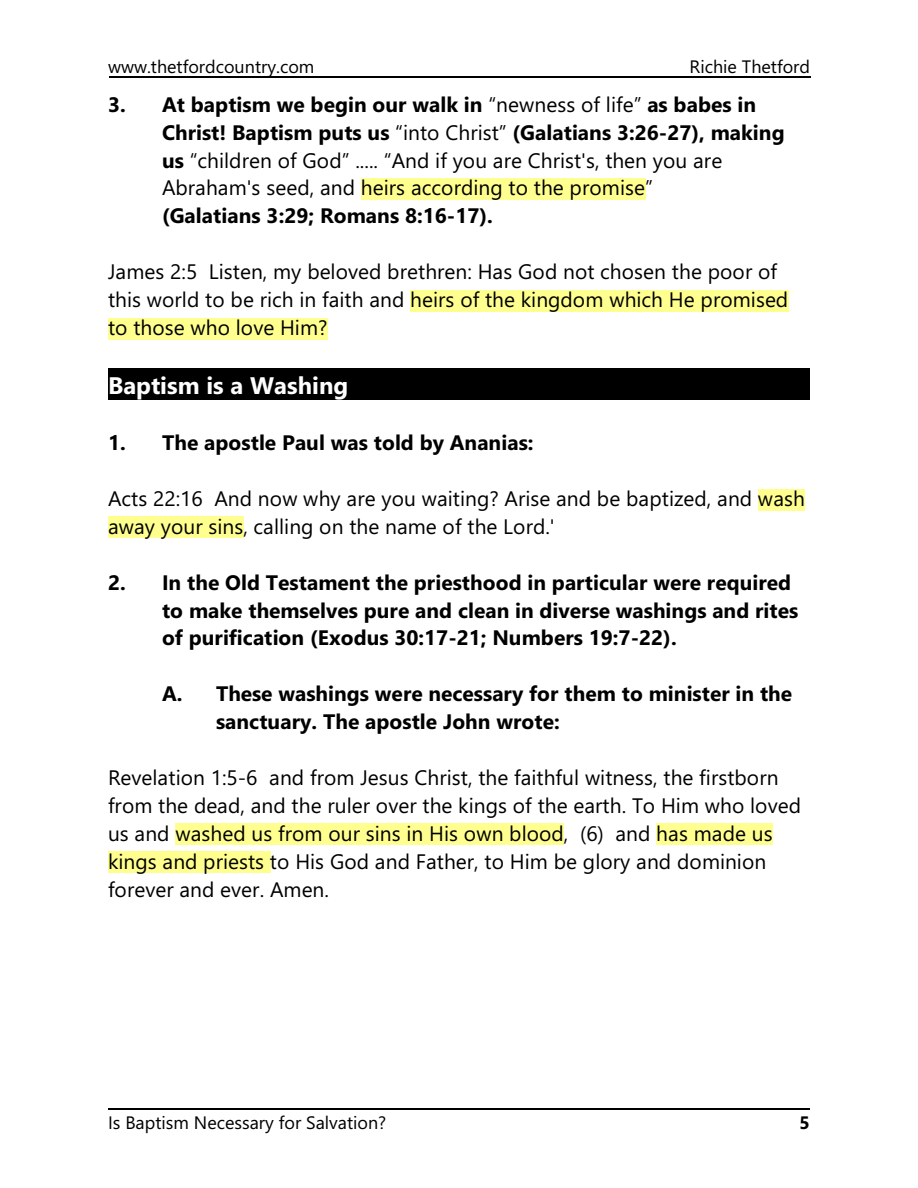
<style>
.page{position:relative;width:918px;height:1188px;background:#fff}
.page>*{position:absolute;margin:0;border:0;box-sizing:border-box;transform-origin:0 0}
.t1{font:700 24px "Segoe UI";color:#fff}
.t2{font:21px/27.9px "Segoe UI";color:#000}
.t3{font:700 21px/27.9px "Segoe UI";color:#000}
.t4{font:18px "Segoe UI";color:#000}
.t5{font:700 18px "Segoe UI";color:#000}
.s1{font-weight:700}
</style>
<div class="page">
<hr style="left:109px;top:77px;width:702px;height:1px;background:#000">
<div style="left:108px;top:368px;width:702px;height:32px;background:#000"></div>
<div style="left:361px;top:179px;width:284px;height:21px;background:#ffff8f"></div>
<div style="left:410px;top:290px;width:379px;height:21px;background:#ffff8f"></div>
<div style="left:108px;top:318px;width:220px;height:21px;background:#ffff8f"></div>
<div style="left:758px;top:489px;width:47px;height:21px;background:#ffff8f"></div>
<div style="left:108px;top:517px;width:136px;height:21px;background:#ffff8f"></div>
<div style="left:176px;top:824px;width:388px;height:21px;background:#ffff8f"></div>
<div style="left:657px;top:824px;width:116px;height:21px;background:#ffff8f"></div>
<div style="left:108px;top:852px;width:162px;height:21px;background:#ffff8f"></div>
<hr style="left:108px;top:1109px;width:702px;height:1px;background:#000">
<p class="t4" style="left:108px;top:60px;width:208px">www.thetfordcountry.com</p>
<p class="t4" style="left:690px;top:60px;width:122px">Richie Thetford</p>
<p class="t2" style="left:162px;top:92px;width:624px;text-indent:-54px"><span class="s1">3. At baptism we begin our walk in</span> “newness of life” <span class="s1">as babes in Christ! Baptism puts us</span> “into Christ” <span class="s1">(Galatians 3:26-27), making us</span> “children of God” ..... “And if you are Christ's, then you are Abraham's seed, and heirs according to the promise”</p>
<p class="t3" style="left:162px;top:204px;width:332px">(Galatians 3:29; Romans 8:16-17).</p>
<p class="t2" style="left:108px;top:260px;width:682px">James 2:5 Listen, my beloved brethren: Has God not chosen the poor of this world to be rich in faith and heirs of the kingdom which He promised to those who love Him?</p>
<p class="t1" style="left:108px;top:376px;width:242px">Baptism is a Washing</p>
<p class="t3" style="left:108px;top:431px;width:427px">1. The apostle Paul was told by Ananias:</p>
<p class="t2" style="left:108px;top:487px;width:699px">Acts 22:16 And now why are you waiting? Arise and be baptized, and wash away your sins, calling on the name of the Lord.'</p>
<p class="t3" style="left:162px;top:570px;width:638px;text-indent:-54px">2. In the Old Testament the priesthood in particular were required to make themselves pure and clean in diverse washings and rites of purification (Exodus 30:17-21; Numbers 19:7-22).</p>
<p class="t3" style="left:216px;top:682px;width:578px;text-indent:-54px">A. These washings were necessary for them to minister in the sanctuary. The apostle John wrote:</p>
<p class="t2" style="left:108px;top:766px;width:695px">Revelation 1:5-6 and from Jesus Christ, the faithful witness, the firstborn from the dead, and the ruler over the kings of the earth. To Him who loved us and washed us from our sins in His own blood, (6) and has made us kings and priests to His God and Father, to Him be glory and dominion forever and ever. Amen.</p>
<p class="t4" style="left:108px;top:1116px;width:280px">Is Baptism Necessary for Salvation?</p>
<p class="t5" style="left:800px;top:1116px;width:12px">5</p>
</div>
